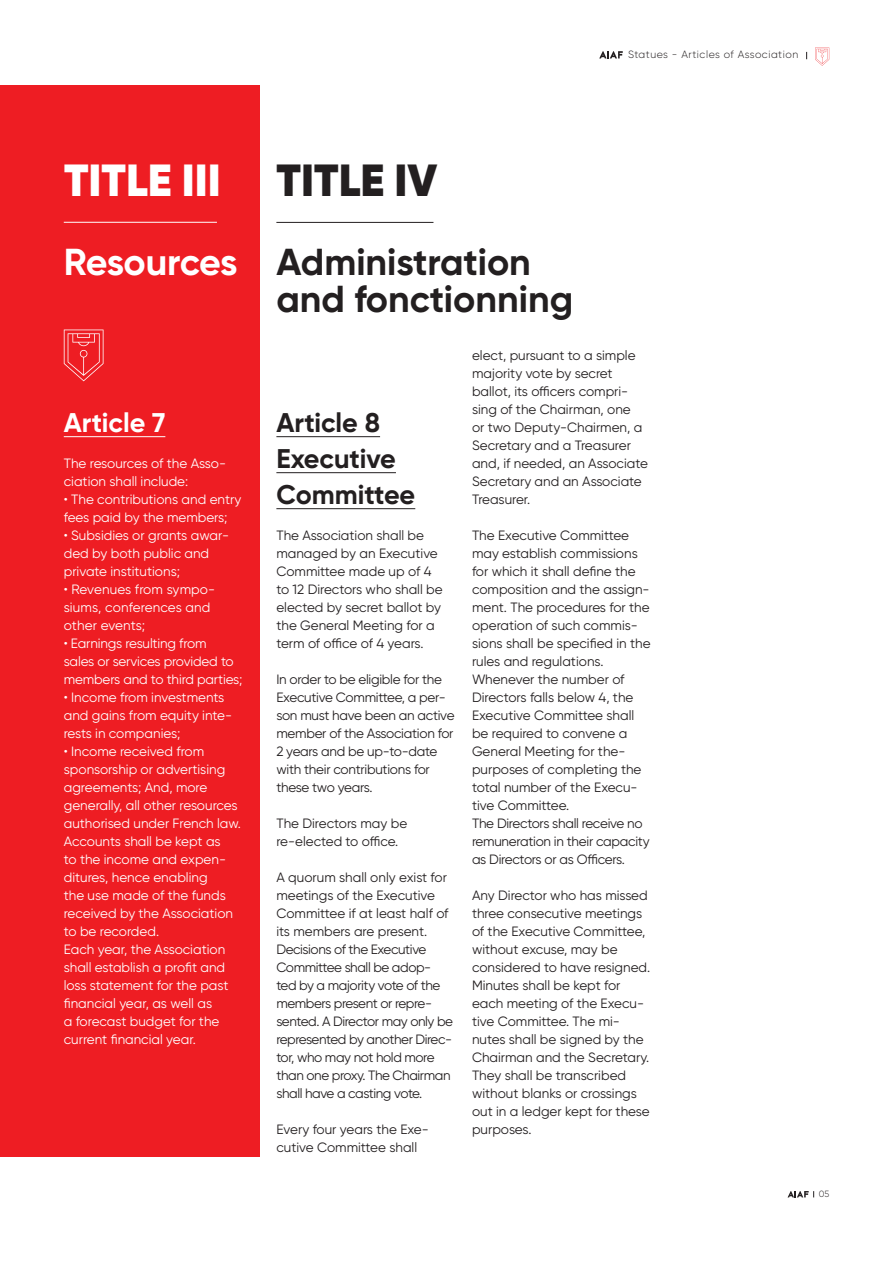
<style>
.page{position:relative;width:893px;height:1263px;background:#fff}
.page>*{position:absolute;margin:0;border:0;box-sizing:border-box;transform-origin:0 0}
.t1{font:900 45px "Gilroy";color:#fff}
.t2{font:900 45px "Gilroy";color:#231f20}
.t3{font:700 37.5px/37.5px "Gilroy";color:#231f20}
.t4{font:700 37.5px "Gilroy";letter-spacing:-.02em;color:#fff}
.t5{font:700 27px/36px "Gilroy";color:#231f20}
.t6{font:700 27px "Gilroy";color:#fff}
.t7{font:13.5px/18px "Gilroy";color:#231f20}
.t8{font:13.5px/18px "Gilroy";color:#fff}
.t9{font:13.5px/18px "Gilroy";letter-spacing:-.03em;color:#231f20}
.t10{font:13.5px/18px "Gilroy";letter-spacing:-.02em;color:#231f20}
.t11{font:300 10.5px "Gilroy";letter-spacing:.05em;color:#231f20}
.t12{font:300 9px "Gilroy";color:#231f20}
</style>
<div class="page">
<svg style="left:815px;top:47px;width:14px;height:19px"></svg>
<div style="left:0;top:85px;width:259px;height:1072px;background:#ee1d23"></div>
<hr style="left:64px;top:436px;width:101px;height:1px;background:#fff">
<hr style="left:276px;top:222px;width:157px;height:1px;background:#231f20">
<hr style="left:64px;top:222px;width:153px;height:1px;background:#fff">
<hr style="left:276px;top:436px;width:104px;height:1px;background:#231f20">
<hr style="left:276px;top:472px;width:120px;height:1px;background:#231f20">
<hr style="left:276px;top:508px;width:139px;height:1px;background:#231f20">
<svg style="left:64px;top:330px;width:40px;height:51px"></svg>
<svg style="left:599px;top:51px;width:24px;height:7px"></svg>
<svg style="left:788px;top:1191px;width:26px;height:6px"></svg>
<p class="t11" style="left:628px;top:48px;width:172px">Statues - Articles of Association</p>
<h1 class="t1" style="left:64px;top:152px;width:158px">TITLE III</h1>
<h1 class="t2" style="left:277px;top:152px;width:162px">TITLE IV</h1>
<h2 class="t4" style="left:64px;top:238px;width:175px">Resources</h2>
<h2 class="t3" style="left:276px;top:243px;width:298px">Administration and fonctionning</h2>
<h3 class="t6" style="left:64px;top:406px;width:103px">Article 7</h3>
<p class="t8" style="left:64px;top:454px;width:164px">The resources of the Asso&shy;ciation shall include:</p>
<p class="t8" style="left:64px;top:490px;width:179px">• The contributions and entry fees paid by the members;</p>
<p class="t8" style="left:64px;top:526px;width:167px">• Subsidies or grants awar&shy;ded by both public and private institutions;</p>
<p class="t8" style="left:64px;top:580px;width:153px">• Revenues from sympo&shy;siums, conferences and other events;</p>
<p class="t8" style="left:64px;top:634px;width:180px">• Earnings resulting from<br>sales or services provided to members and to third parties;</p>
<p class="t8" style="left:64px;top:688px;width:170px">• Income from investments and gains from equity inte&shy;rests in companies;</p>
<p class="t8" style="left:64px;top:742px;width:179px">• Income received from sponsorship or advertising agreements; And, more generally, all other resources authorised under French law.<br>Accounts shall be kept as<br>to the income and expen&shy;ditures, hence enabling<br>the use made of the funds received by the Association to be recorded.<br>Each year, the Association shall establish a profit and loss statement for the past financial year, as well as<br>a forecast budget for the current financial year.</p>
<h3 class="t5" style="left:276px;top:404px;width:140px">Article 8<br>Executive<br>Committee</h3>
<p class="t7" style="left:276px;top:526px;width:168px">The Association shall be managed by an Executive<br>Committee made up of 4 to 12 Directors who shall be elected by secret ballot by the General Meeting for a term of office of 4 years.</p>
<p class="t10" style="left:276px;top:670px;width:180px">In order to be eligible for the<br>Executive Committee, a per&shy;son must have been an active member of the Association for<br>2 years and be up-to-date with their contributions for these two years.</p>
<p class="t7" style="left:276px;top:814px;width:132px">The Directors may be re-elected to office.</p>
<p class="t9" style="left:276px;top:868px;width:178px">A quorum shall only exist for meetings of the Executive<br>Committee if at least half of its members are present.<br>Decisions of the Executive<br>Committee shall be adop&shy;ted by a majority vote of the members present or repre&shy;sented. A Director may only be represented by another Direc&shy;tor, who may not hold more than one proxy. The Chairman shall have a casting vote.</p>
<p class="t7" style="left:276px;top:1120px;width:154px">Every four years the Exe&shy;cutive Committee shall</p>
<p class="t7" style="left:472px;top:346px;width:177px">elect, pursuant to a simple majority vote by secret ballot, its officers compri&shy;sing of the Chairman, one<br>or two Deputy-Chairmen, a<br>Secretary and a Treasurer and, if needed, an Associate<br>Secretary and an Associate<br>Treasurer.</p>
<p class="t7" style="left:472px;top:526px;width:180px">The Executive Committee may establish commissions for which it shall define the composition and the assign&shy;ment. The procedures for the operation of such commis&shy;sions shall be specified in the rules and regulations.<br>Whenever the number of<br>Directors falls below 4, the<br>Executive Committee shall be required to convene a<br>General Meeting for the&shy;purposes of completing the total number of the Execu&shy;tive Committee.<br>The Directors shall receive no remuneration in their capacity as Directors or as Officers.</p>
<p class="t7" style="left:472px;top:886px;width:180px">Any Director who has missed three consecutive meetings of the Executive Committee, without excuse, may be considered to have resigned.<br>Minutes shall be kept for each meeting of the Execu&shy;tive Committee. The mi&shy;nutes shall be signed by the<br>Chairman and the Secretary.<br>They shall be transcribed without blanks or crossings out in a ledger kept for these purposes.</p>
<p class="t12" style="left:819px;top:1189px;width:12px">05</p>
</div>
